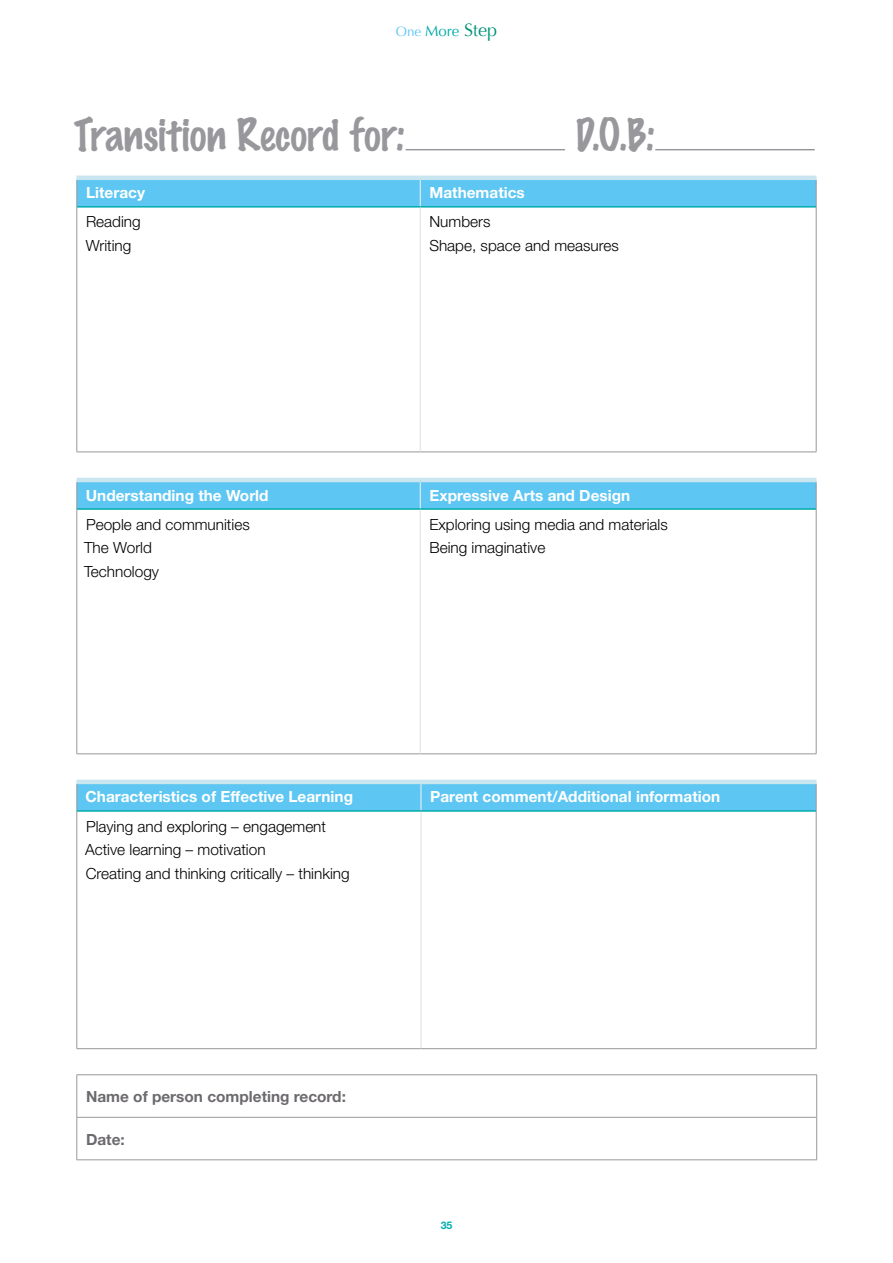
<style>
.page{position:relative;width:893px;height:1263px;background:#fff}
.page>*{position:absolute;margin:0;border:0;box-sizing:border-box;transform-origin:0 0}
.Title_Sub_Marker{font:40.5px "Marker";color:#98989c}
.Body_Table{font:300 15.3px/23.7px "Helvetica Neue";color:#000}
.Body_Table_header{font:700 15.3px "Helvetica Neue";color:#fff}
.Body_Table_header_su{font:700 15.3px "Helvetica Neue";color:#6d6a6f}
.t1{font:15px "Optima";color:#00abab}
.t2{font:700 10.5px "Helvetica Neue";color:#00abab}
.s1{font-size:13.5px;color:#5ec6f2}
.s2{font-size:18px;color:#009379}
</style>
<div class="page">
<hr style="left:406px;top:150px;width:159px;height:1px;background:#6d6a6f">
<hr style="left:655px;top:150px;width:160px;height:1px;background:#6d6a6f">
<svg style="left:78px;top:208px;width:738px;height:244px"></svg>
<hr style="left:77px;top:176px;width:343px;height:4px;background:#c8e5f0">
<hr style="left:420px;top:176px;width:396px;height:4px;background:#c8e5f0">
<hr style="left:77px;top:207px;width:1px;height:245px;background:#98989c">
<hr style="left:816px;top:207px;width:1px;height:245px;background:#98989c">
<hr style="left:77px;top:452px;width:343px;height:1px;background:#98989c">
<hr style="left:420px;top:452px;width:396px;height:1px;background:#98989c">
<svg style="left:77px;top:178px;width:740px;height:29px;background:#65c8f1"></svg>
<hr style="left:77px;top:206px;width:343px;height:2px;background:#00abab">
<hr style="left:420px;top:206px;width:396px;height:2px;background:#00abab">
<hr style="left:420px;top:208px;width:1px;height:244px;background:#dee0e2">
<hr style="left:77px;top:478px;width:343px;height:4px;background:#c8e5f0">
<hr style="left:420px;top:478px;width:396px;height:4px;background:#c8e5f0">
<hr style="left:77px;top:509px;width:1px;height:244px;background:#98989c">
<hr style="left:816px;top:509px;width:1px;height:244px;background:#98989c">
<hr style="left:77px;top:753px;width:343px;height:1px;background:#98989c">
<hr style="left:420px;top:753px;width:396px;height:1px;background:#98989c">
<svg style="left:77px;top:480px;width:740px;height:29px;background:#66c8f1"></svg>
<hr style="left:77px;top:508px;width:343px;height:2px;background:#00abab">
<hr style="left:420px;top:508px;width:396px;height:2px;background:#00abab">
<hr style="left:420px;top:510px;width:1px;height:243px;background:#dee0e2">
<hr style="left:77px;top:780px;width:344px;height:4px;background:#c8e5f0">
<hr style="left:421px;top:780px;width:395px;height:4px;background:#c8e5f0">
<hr style="left:77px;top:811px;width:1px;height:237px;background:#98989c">
<hr style="left:816px;top:811px;width:1px;height:237px;background:#98989c">
<hr style="left:77px;top:1048px;width:344px;height:1px;background:#98989c">
<hr style="left:421px;top:1048px;width:395px;height:1px;background:#98989c">
<svg style="left:77px;top:782px;width:740px;height:29px;background:#66c8f1"></svg>
<hr style="left:77px;top:810px;width:344px;height:2px;background:#00abab">
<hr style="left:421px;top:810px;width:395px;height:2px;background:#00abab">
<hr style="left:421px;top:812px;width:1px;height:236px;background:#dee0e2">
<hr style="left:77px;top:1074px;width:740px;height:1px;background:#98989c">
<hr style="left:77px;top:1075px;width:1px;height:42px;background:#98989c">
<hr style="left:816px;top:1075px;width:1px;height:42px;background:#98989c">
<hr style="left:77px;top:1117px;width:1px;height:42px;background:#98989c">
<hr style="left:816px;top:1117px;width:1px;height:42px;background:#98989c">
<hr style="left:77px;top:1159px;width:740px;height:1px;background:#98989c">
<hr style="left:77px;top:1117px;width:739px;height:1px;background:#98989c">
<p class="t1" style="left:396px;top:22px;width:103px"><span class="s1">One</span> More <span class="s2">Step</span></p>
<p class="Title_Sub_Marker" style="left:74px;top:115px;width:333px">Transition Record for:</p>
<p class="Title_Sub_Marker" style="left:575px;top:115px;width:82px">D.O.B:</p>
<p class="Body_Table_header" style="left:86px;top:183px;width:60px">Literacy</p>
<p class="Body_Table_header" style="left:429px;top:183px;width:97px">Mathematics</p>
<p class="Body_Table" style="left:86px;top:210px;width:56px">Reading<br>Writing</p>
<p class="Body_Table" style="left:429px;top:210px;width:191px">Numbers<br>Shape, space and measures</p>
<p class="Body_Table_header" style="left:86px;top:486px;width:184px">Understanding the World</p>
<p class="Body_Table_header" style="left:429px;top:486px;width:202px">Expressive Arts and Design</p>
<p class="Body_Table" style="left:84px;top:512px;width:167px">People and communities<br>The World<br>Technology</p>
<p class="Body_Table" style="left:429px;top:512px;width:240px">Exploring using media and materials<br>Being imaginative</p>
<p class="Body_Table_header" style="left:85px;top:787px;width:269px">Characteristics of Effective Learning</p>
<p class="Body_Table_header" style="left:430px;top:787px;width:292px">Parent comment/Additional information</p>
<p class="Body_Table" style="left:85px;top:814px;width:266px">Playing and exploring – engagement<br>Active learning – motivation<br>Creating and thinking critically – thinking</p>
<p class="Body_Table_header_su" style="left:86px;top:1087px;width:261px">Name of person completing record:</p>
<p class="Body_Table_header_su" style="left:86px;top:1130px;width:40px">Date:</p>
<p class="t2" style="left:441px;top:1218px;width:13px">35</p>
</div>
